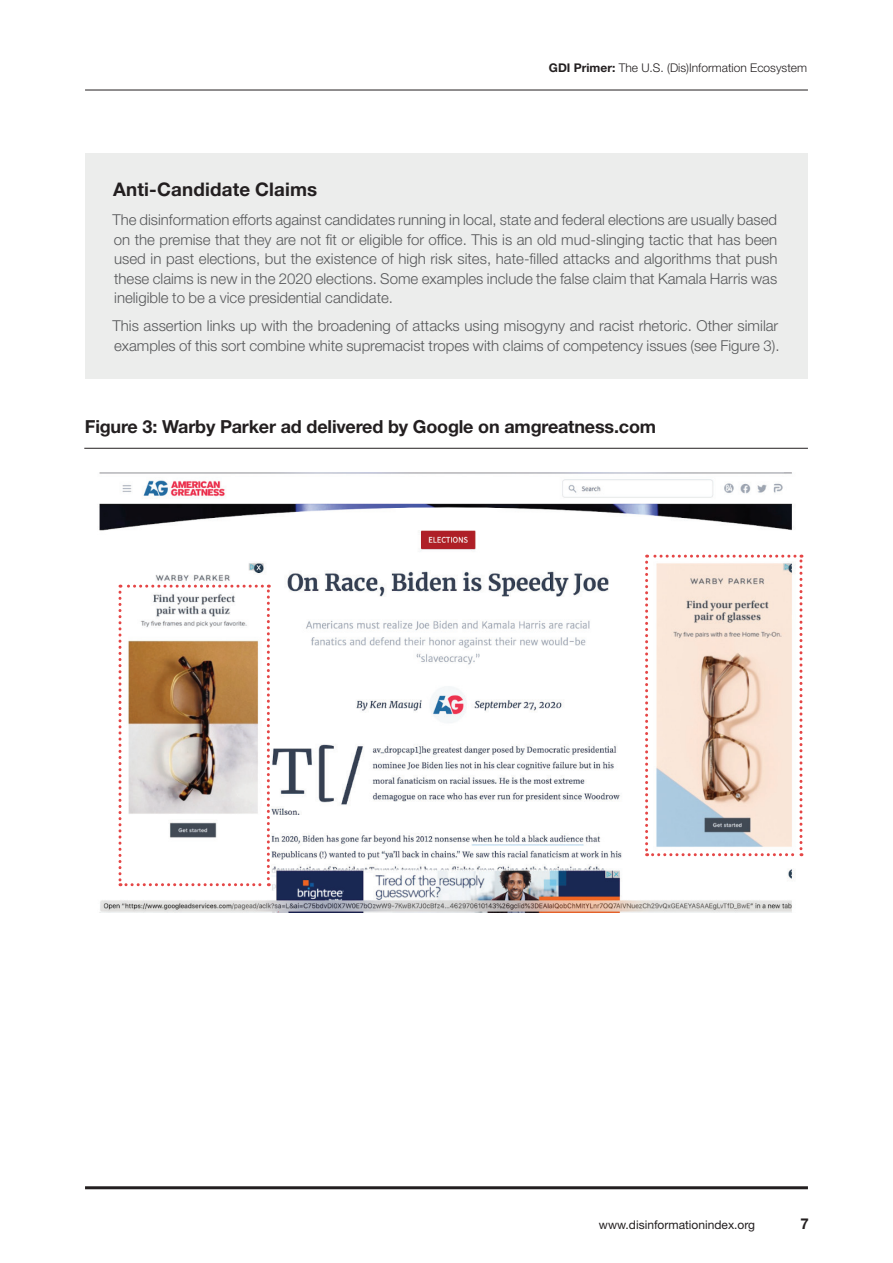
<style>
.page{position:relative;width:893px;height:1263px;background:#fff}
.page>*{position:absolute;margin:0;border:0;box-sizing:border-box;transform-origin:0 0}
.t1{font:700 18.75px "Helvetica Neue LT Std";letter-spacing:.01em;color:#231f20}
.t2{font:700 18px "Helvetica Neue LT Std";letter-spacing:-.01em;color:#231f20}
.t3{font:300 15px/19.5px "Helvetica Neue LT Std";color:#57585a;text-align:justify}
.t4{font:700 15px "Helvetica Neue LT Std";color:#231f20}
.t5{font:300 12px "Helvetica Neue LT Std";color:#231f20}
.t6{font:12px "Helvetica Neue LT Std";color:#231f20}
.s1{font-weight:700}
</style>
<div class="page">
<div style="left:85px;top:153px;width:723px;height:225px;background:#ecedec"></div>
<hr style="left:84px;top:448px;width:724px;height:1px;background:#231f20">
<img style="left:99px;top:472px;width:705px;height:440px">
<svg style="left:645px;top:555px;width:157px;height:301px"></svg>
<svg style="left:118px;top:585px;width:152px;height:301px"></svg>
<hr style="left:85px;top:90px;width:723px;height:1px;background:#231f20">
<hr style="left:85px;top:1186px;width:723px;height:3px;background:#231f20">
<p class="t1" style="left:113px;top:178px;width:206px">Anti-Candidate Claims</p>
<p class="t5" style="left:549px;top:60px;width:260px"><span class="s1">GDI Primer:</span> The U.S. (Dis)Information Ecosystem</p>
<p class="t3" style="left:112px;top:210px;width:667px">The disinformation efforts against candidates running in local, state and federal elections are usually based on the premise that they are not fit or eligible for office. This is an old mud-slinging tactic that has been used in past elections, but the existence of high risk sites, hate-filled attacks and algorithms that push these claims is new in the 2020 elections. Some examples include the false claim that Kamala Harris was ineligible to be a vice presidential candidate.</p>
<p class="t3" style="left:112px;top:316px;width:669px">This assertion links up with the broadening of attacks using misogyny and racist rhetoric. Other similar examples of this sort combine white supremacist tropes with claims of competency issues (see Figure 3).</p>
<p class="t2" style="left:85px;top:415px;width:573px">Figure 3: Warby Parker ad delivered by Google on amgreatness.com</p>
<p class="t6" style="left:599px;top:1217px;width:158px">www.disinformationindex.org</p>
<p class="t4" style="left:800px;top:1214px;width:10px">7</p>
</div>
